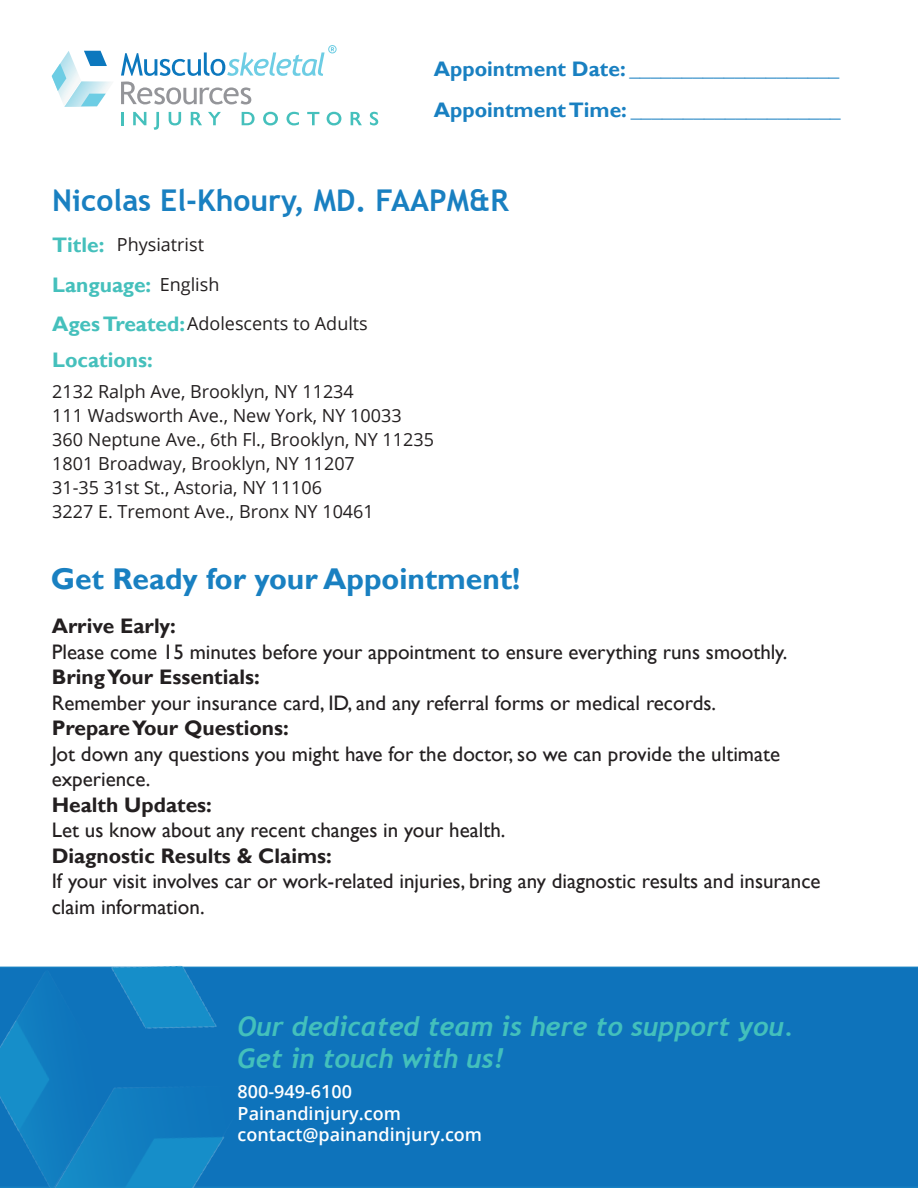
<style>
.page{position:relative;width:918px;height:1188px;background:#fff}
.page>*{position:absolute;margin:0;border:0;box-sizing:border-box;transform-origin:0 0}
.t1{font:700 30px "Trebuchet MS";color:#1980c1}
.t2{font:700 30px "Gill Sans";color:#1980c1}
.t3{font:italic 700 27px "Trebuchet";color:#43c0bc}
.t4{font:21px/25.5px "Gill Sans";color:#231f20}
.t5{font:700 21px "Gill Sans";color:#1980c1}
.t6{font:700 21px "Gill Sans";color:#45c0bc}
.t7{font:700 21px "Gill Sans";color:#231f20}
.t8{font:18px "Open Sans";color:#231f20}
.t9{font:600 18px "Open Sans";color:#fff}
.s1{font-weight:700}
</style>
<div class="page">
<div style="left:255px;top:967px;width:663px;height:221px;background:#0e73bb"></div>
<img style="left:0;top:965px;width:255px;height:223px">
<svg style="left:52px;top:51px;width:59px;height:56px"></svg>
<svg style="left:121px;top:82px;width:130px;height:22px"></svg>
<svg style="left:121px;top:45px;width:216px;height:31px"></svg>
<svg style="left:121px;top:112px;width:2px;height:13px"></svg>
<svg style="left:133px;top:112px;width:13px;height:13px"></svg>
<svg style="left:154px;top:112px;width:5px;height:18px"></svg>
<svg style="left:169px;top:112px;width:12px;height:13px"></svg>
<svg style="left:191px;top:112px;width:11px;height:13px"></svg>
<svg style="left:208px;top:112px;width:13px;height:13px"></svg>
<svg style="left:242px;top:112px;width:13px;height:13px"></svg>
<svg style="left:263px;top:112px;width:15px;height:13px"></svg>
<svg style="left:287px;top:112px;width:12px;height:13px"></svg>
<svg style="left:307px;top:112px;width:12px;height:13px"></svg>
<svg style="left:327px;top:112px;width:14px;height:13px"></svg>
<svg style="left:351px;top:112px;width:11px;height:13px"></svg>
<svg style="left:370px;top:112px;width:8px;height:13px"></svg>
<p class="t5" style="left:434px;top:56px;width:407px">Appointment Date: ____________________</p>
<p class="t5" style="left:434px;top:97px;width:408px">Appointment Time: ____________________</p>
<p class="t1" style="left:52px;top:182px;width:458px">Nicolas El-Khoury, MD. FAAPM&amp;R</p>
<p class="t6" style="left:52px;top:232px;width:54px">Title:</p>
<p class="t8" style="left:117px;top:232px;width:89px">Physiatrist</p>
<p class="t6" style="left:52px;top:272px;width:101px">Language:</p>
<p class="t8" style="left:160px;top:273px;width:61px">English</p>
<p class="t6" style="left:52px;top:311px;width:134px">Ages Treated:</p>
<p class="t8" style="left:187px;top:311px;width:182px">Adolescents to Adults</p>
<p class="t6" style="left:52px;top:347px;width:102px">Locations:</p>
<p class="t8" style="left:52px;top:379px;width:303px">2132 Ralph Ave, Brooklyn, NY 11234</p>
<p class="t8" style="left:52px;top:403px;width:351px">111 Wadsworth Ave., New York, NY 10033</p>
<p class="t8" style="left:52px;top:427px;width:383px">360 Neptune Ave., 6th Fl., Brooklyn, NY 11235</p>
<p class="t8" style="left:52px;top:451px;width:304px">1801 Broadway, Brooklyn, NY 11207</p>
<p class="t8" style="left:52px;top:475px;width:272px">31-35 31st St., Astoria, NY 11106</p>
<p class="t8" style="left:52px;top:499px;width:323px">3227 E. Tremont Ave., Bronx NY 10461</p>
<p class="t2" style="left:51px;top:560px;width:471px">Get Ready for your Appointment!</p>
<p class="t7" style="left:52px;top:614px;width:126px">Arrive Early:</p>
<p class="t4" style="left:52px;top:639px;width:737px">Please come 15 minutes before your appointment to ensure everything runs smoothly.<br><span class="s1">Bring Your Essentials:</span></p>
<p class="t4" style="left:52px;top:690px;width:666px">Remember your insurance card, ID, and any referral forms or medical records.<br><span class="s1">Prepare Your Questions:</span></p>
<p class="t4" style="left:52px;top:741px;width:730px">Jot down any questions you might have for the doctor, so we can provide the ultimate experience.<br><span class="s1">Health Updates:</span></p>
<p class="t4" style="left:52px;top:818px;width:455px">Let us know about any recent changes in your health.<br><span class="s1">Diagnostic Results &amp; Claims:</span></p>
<p class="t4" style="left:52px;top:869px;width:770px">If your visit involves car or work-related injuries, bring any diagnostic results and insurance claim information.</p>
<p class="t3" style="left:238px;top:1009px;width:558px">Our dedicated team is here to support you.</p>
<p class="t3" style="left:238px;top:1041px;width:268px">Get in touch with us!</p>
<p class="t9" style="left:238px;top:1079px;width:116px">800-949-6100</p>
<p class="t9" style="left:238px;top:1101px;width:165px">Painandinjury.com</p>
<p class="t9" style="left:238px;top:1122px;width:246px">contact@painandinjury.com</p>
</div>
